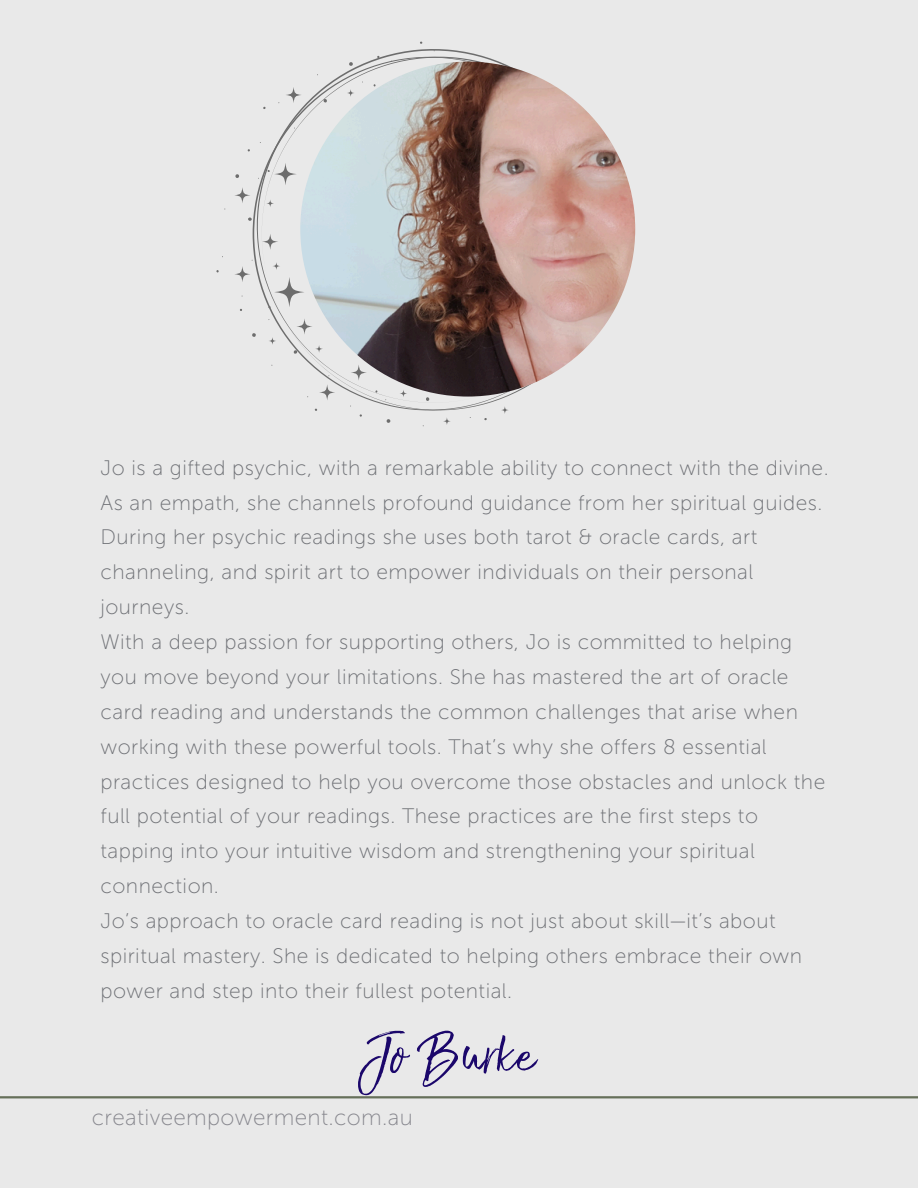
<style>
.page{position:relative;width:918px;height:1188px;background:#e9e9e9}
.page>*{position:absolute;margin:0;border:0;box-sizing:border-box;transform-origin:0 0}
.t1{font:67.8px "The Braggest Demo";letter-spacing:.02em;color:#1b076b}
.t2{font:22.5px "Museo Sans 100";letter-spacing:.015em;color:#86868d}
.t3{font:21px/34.8px "Museo Sans 100";letter-spacing:.02em;color:#6e7075}
</style>
<div class="page">
<svg style="left:234px;top:266px;width:17px;height:16px"></svg>
<svg style="left:234px;top:187px;width:17px;height:16px"></svg>
<svg style="left:443px;top:417px;width:8px;height:8px"></svg>
<svg style="left:261px;top:56px;width:354px;height:355px"></svg>
<svg style="left:387px;top:419px;width:3px;height:4px"></svg>
<svg style="left:426px;top:397px;width:3px;height:4px"></svg>
<svg style="left:252px;top:333px;width:4px;height:4px"></svg>
<svg style="left:294px;top:350px;width:3px;height:4px"></svg>
<svg style="left:235px;top:174px;width:4px;height:4px"></svg>
<svg style="left:248px;top:217px;width:4px;height:4px"></svg>
<svg style="left:349px;top:62px;width:4px;height:4px"></svg>
<svg style="left:323px;top:99px;width:4px;height:4px"></svg>
<img style="left:300px;top:62px;width:335px;height:335px;border-radius:50%">
<hr style="left:0;top:1096px;width:918px;height:2px;background:#66705a">
<p class="t3" style="left:100px;top:450px;width:730px">Jo is a gifted psychic, with a remarkable ability to connect with the divine.<br>As an empath, she channels profound guidance from her spiritual guides.<br>During her psychic readings she uses both tarot &amp; oracle cards, art channeling, and spirit art to empower individuals on their personal journeys.</p>
<p class="t3" style="left:100px;top:625px;width:726px">With a deep passion for supporting others, Jo is committed to helping you move beyond your limitations. She has mastered the art of oracle card reading and understands the common challenges that arise when working with these powerful tools. That’s why she offers 8 essential practices designed to help you overcome those obstacles and unlock the full potential of your readings. These practices are the first steps to tapping into your intuitive wisdom and strengthening your spiritual connection.</p>
<p class="t3" style="left:100px;top:904px;width:703px">Jo’s approach to oracle card reading is not just about skill—it’s about spiritual mastery. She is dedicated to helping others embrace their own power and step into their fullest potential.</p>
<p class="t1" style="left:358px;top:1017px;width:179px">JoBurke</p>
<p class="t2" style="left:92px;top:1104px;width:323px">creativeempowerment.com.au</p>
</div>
